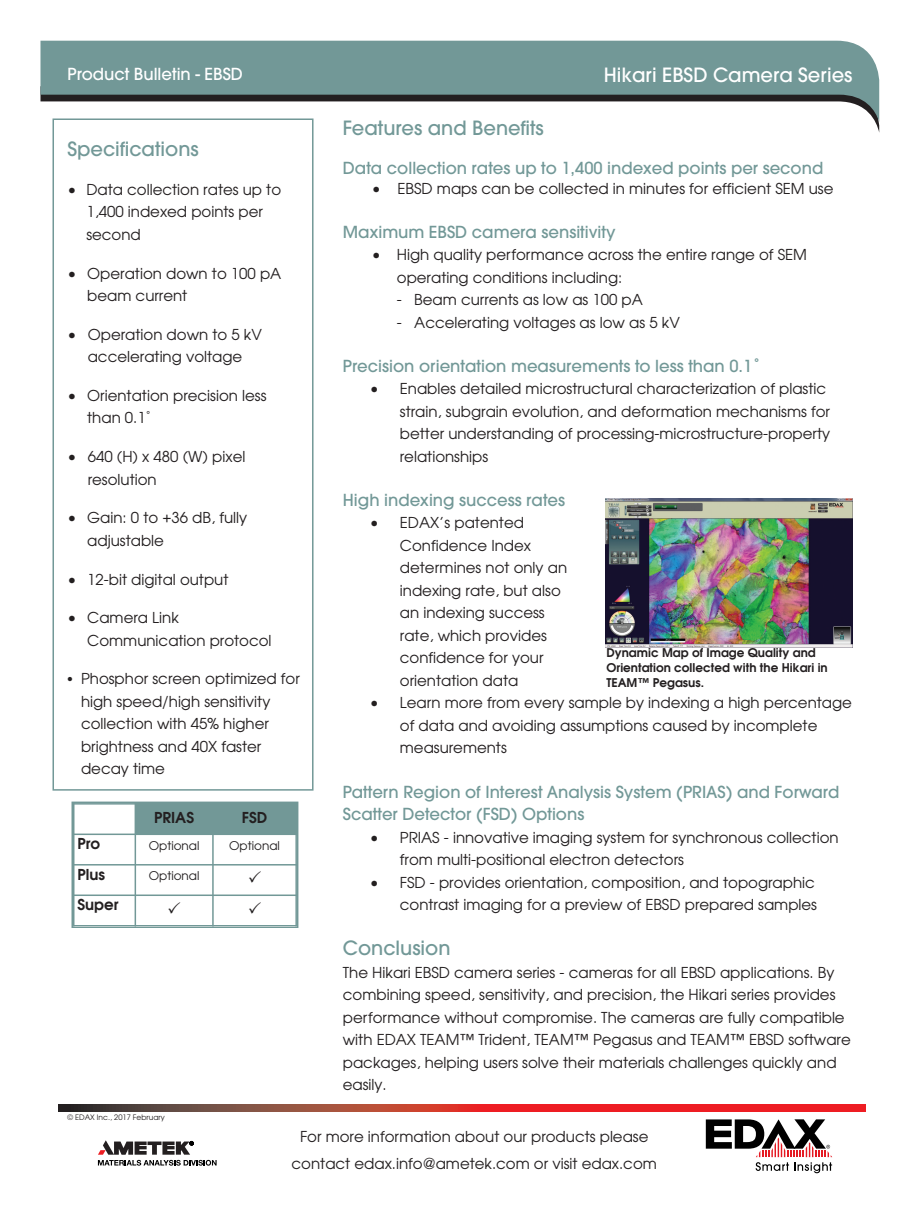
<style>
.page{position:relative;width:920px;height:1215px;background:#fff}
.page>*{position:absolute;margin:0;border:0;box-sizing:border-box;transform-origin:0 0}
.t1{font:500 19.5px "Avant Garde";color:#729897}
.t2{font:500 19.5px "Avant Garde";color:#fff}
.t3{font:500 16.5px/22.5px "Avant Garde";color:#729897}
.t4{font:500 16.5px "Avant Garde";color:#fff}
.t5{font:15px/22.5px "Avant Garde";color:#231f20}
.t6{font:600 15px "Avant Garde";color:#231f20}
.t7{font:600 12px/15px "Avant Garde";color:#231f20}
.t8{font:12px "Avant Garde";color:#231f20}
.t9{font:7.5px "Avant Garde";color:#231f20}
.s1{font-family:"Times"}
</style>
<div class="page">
<svg style="left:40px;top:41px;width:839px;height:81px;fill:#729897"></svg>
<svg style="left:59px;top:1104px;width:807px;height:7px;background:#ba322e"></svg>
<svg style="left:706px;top:1119px;width:126px;height:54px"></svg>
<svg style="left:98px;top:1140px;width:119px;height:26px"></svg>
<div style="left:52px;top:118px;width:261px;height:673px;border:2px solid #729897"></div>
<img style="left:605px;top:499px;width:247px;height:149px">
<div style="left:71px;top:802px;width:227px;height:126px;border:2px solid #729897"></div>
<div style="left:135px;top:803px;width:78px;height:31px;background:#729897"></div>
<div style="left:213px;top:803px;width:84px;height:31px;background:#729897"></div>
<hr style="left:73px;top:803px;width:1px;height:124px;background:#729897">
<hr style="left:135px;top:803px;width:1px;height:124px;background:#729897">
<hr style="left:212px;top:803px;width:2px;height:124px;background:#729897">
<hr style="left:295px;top:803px;width:2px;height:124px;background:#729897">
<hr style="left:73px;top:803px;width:224px;height:2px;background:#729897">
<hr style="left:73px;top:834px;width:224px;height:1px;background:#729897">
<hr style="left:73px;top:864px;width:224px;height:2px;background:#729897">
<hr style="left:73px;top:895px;width:224px;height:1px;background:#729897">
<hr style="left:73px;top:925px;width:224px;height:2px;background:#729897">
<p class="t4" style="left:68px;top:67px;width:177px">Product Bulletin - EBSD</p>
<h1 class="t2" style="left:604px;top:67px;width:250px">Hikari EBSD Camera Series</h1>
<h1 class="t1" style="left:343px;top:121px;width:202px">Features and Benefits</h1>
<p class="t3" style="left:343px;top:158px;width:482px">Data collection rates up to 1,400 indexed points per second</p>
<p class="t5" style="left:372px;top:177px;width:463px">• EBSD maps can be collected in minutes for efficient SEM use</p>
<p class="t3" style="left:343px;top:222px;width:274px">Maximum EBSD camera sensitivity</p>
<p class="t5" style="left:397px;top:244px;width:412px;text-indent:-25px">• High quality performance across the entire range of SEM operating conditions including:</p>
<p class="t5" style="left:397px;top:289px;width:248px">- Beam currents as low as 100 pA</p>
<p class="t5" style="left:397px;top:311px;width:285px">- Accelerating voltages as low as 5 kV</p>
<p class="t3" style="left:343px;top:356px;width:420px">Precision orientation measurements to less than 0.1˚</p>
<p class="t5" style="left:400px;top:378px;width:432px;text-indent:-30px">• Enables detailed microstructural characterization of plastic strain, subgrain evolution, and deformation mechanisms for better understanding of processing-microstructure-property relationships</p>
<p class="t3" style="left:343px;top:490px;width:224px">High indexing success rates</p>
<p class="t5" style="left:400px;top:512px;width:169px;text-indent:-30px">• EDAX’s patented<br>Confidence Index determines not only an indexing rate, but also an indexing success rate, which provides confidence for your orientation data</p>
<p class="t5" style="left:400px;top:692px;width:454px;text-indent:-30px">• Learn more from every sample by indexing a high percentage of data and avoiding assumptions caused by incomplete measurements</p>
<p class="t3" style="left:343px;top:782px;width:498px">Pattern Region of Interest Analysis System (PRIAS) and Forward<br>Scatter Detector (FSD) Options</p>
<p class="t5" style="left:400px;top:826px;width:440px;text-indent:-30px">• PRIAS - innovative imaging system for synchronous collection from multi-positional electron detectors</p>
<p class="t5" style="left:370px;top:871px;width:449px;text-align:right">• FSD - provides orientation, composition, and topographic contrast imaging for a preview of EBSD prepared samples</p>
<h1 class="t1" style="left:343px;top:941px;width:109px">Conclusion</h1>
<p class="t5" style="left:343px;top:961px;width:509px">The Hikari EBSD camera series - cameras for all EBSD applications. By combining speed, sensitivity, and precision, the Hikari series provides performance without compromise. The cameras are fully compatible with EDAX TEAM™ Trident, TEAM™ Pegasus and TEAM™ EBSD software packages, helping users solve their materials challenges quickly and easily.</p>
<h1 class="t1" style="left:68px;top:142px;width:133px">Specifications</h1>
<p class="t5" style="left:86px;top:178px;width:196px;text-indent:-19px">• Data collection rates up to<br>1,400 indexed points per second</p>
<p class="t5" style="left:87px;top:262px;width:196px;text-indent:-20px">• Operation down to 100 pA beam current</p>
<p class="t5" style="left:67px;top:323px;width:196px;text-align:center">• Operation down to 5 kV accelerating voltage</p>
<p class="t5" style="left:87px;top:385px;width:181px;text-indent:-20px">• Orientation precision less than 0.1˚</p>
<p class="t5" style="left:88px;top:446px;width:159px;text-indent:-20px">• 640 (H) x 480 (W) pixel resolution</p>
<p class="t5" style="left:87px;top:507px;width:162px;text-indent:-20px">• Gain: 0 to +36 dB, fully adjustable</p>
<p class="t5" style="left:68px;top:568px;width:162px">• 12-bit digital output</p>
<p class="t5" style="left:87px;top:607px;width:186px;text-indent:-20px">• Camera Link<br>Communication protocol</p>
<p class="t5" style="left:81px;top:668px;width:220px;text-indent:-13px"><span class="s1">•</span> Phosphor screen optimized for high speed/high sensitivity collection with 45% higher brightness and 40X faster decay time</p>
<p class="t7" style="left:606px;top:646px;width:223px">Dynamic Map of Image Quality and<br>Orientation collected with the Hikari in<br>TEAM™ Pegasus.</p>
<p class="t6" style="left:154px;top:809px;width:42px">PRIAS</p>
<p class="t6" style="left:242px;top:809px;width:27px">FSD</p>
<p class="t6" style="left:77px;top:835px;width:24px">Pro</p>
<p class="t8" style="left:149px;top:839px;width:52px">Optional</p>
<p class="t8" style="left:229px;top:839px;width:52px">Optional</p>
<p class="t6" style="left:77px;top:866px;width:29px">Plus</p>
<p class="t8" style="left:149px;top:869px;width:52px">Optional</p>
<p class="t6" style="left:77px;top:896px;width:43px">Super</p>
<p class="t9" style="left:68px;top:1113px;width:99px">© EDAX Inc., 2017 February</p>
<p class="t5" style="left:292px;top:1123px;width:367px;line-height:27px;text-align:center">For more information about our products please contact edax.info@ametek.com or visit edax.com</p>
<p class="t5" style="left:277px;top:1130px;width:368px;line-height:21px">For more information about our products, contact edax.sales@ametek.com or visit us at edax.com.</p>
</div>
